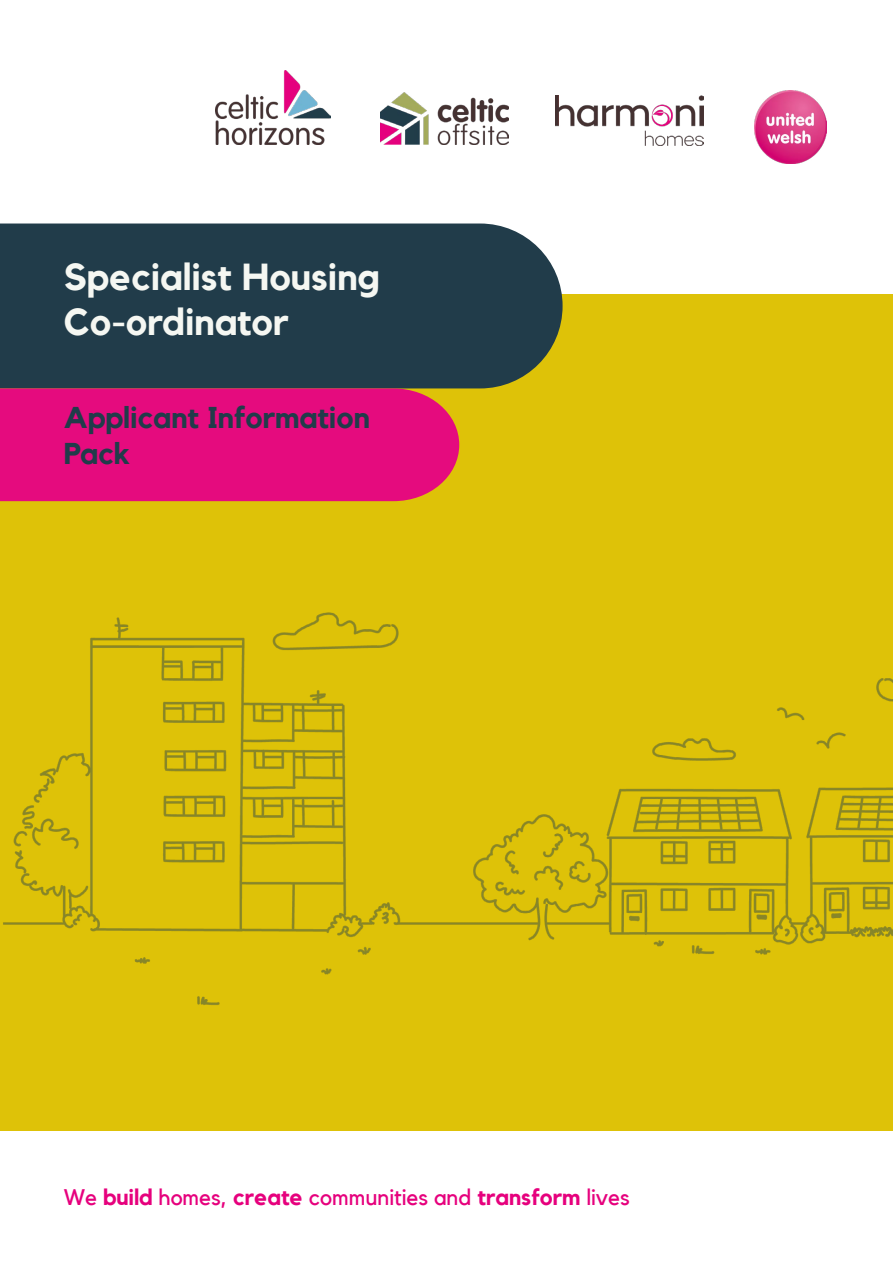
<style>
.page{position:relative;width:893px;height:1263px;background:#fff}
.page>*{position:absolute;margin:0;border:0;box-sizing:border-box;transform-origin:0 0}
.Headline{font:700 37.5px/45px "Kollektif";color:#f5f7f2}
.Headline-2{font:700 30px/36px "Kollektif";color:#213c4a}
.t1{font:22.5px "Kollektif";color:#e6007d}
.s1{font-weight:700}
</style>
<div class="page">
<div style="left:0;top:295px;width:893px;height:836px;background:#dec208"></div>
<div style="left:0;top:223px;width:563px;height:165px;background:#213c4a"></div>
<div style="left:0;top:388px;width:459px;height:113px;background:#e50b7e"></div>
<img style="left:755px;top:91px;width:72px;height:72px">
<img style="left:215px;top:71px;width:115px;height:73px">
<img style="left:381px;top:92px;width:127px;height:52px">
<img style="left:556px;top:95px;width:147px;height:50px">
<img style="left:0;top:501px;width:893px;height:504px">
<p class="Headline" style="left:64px;top:254px;width:318px">Specialist Housing<br>Co-ordinator</p>
<p class="Headline-2" style="left:64px;top:400px;width:308px">Applicant Information<br>Pack</p>
<p class="t1" style="left:64px;top:1183px;width:568px">We <span class="s1">build</span> homes, <span class="s1">create</span> communities and <span class="s1">transform</span> lives</p>
</div>
